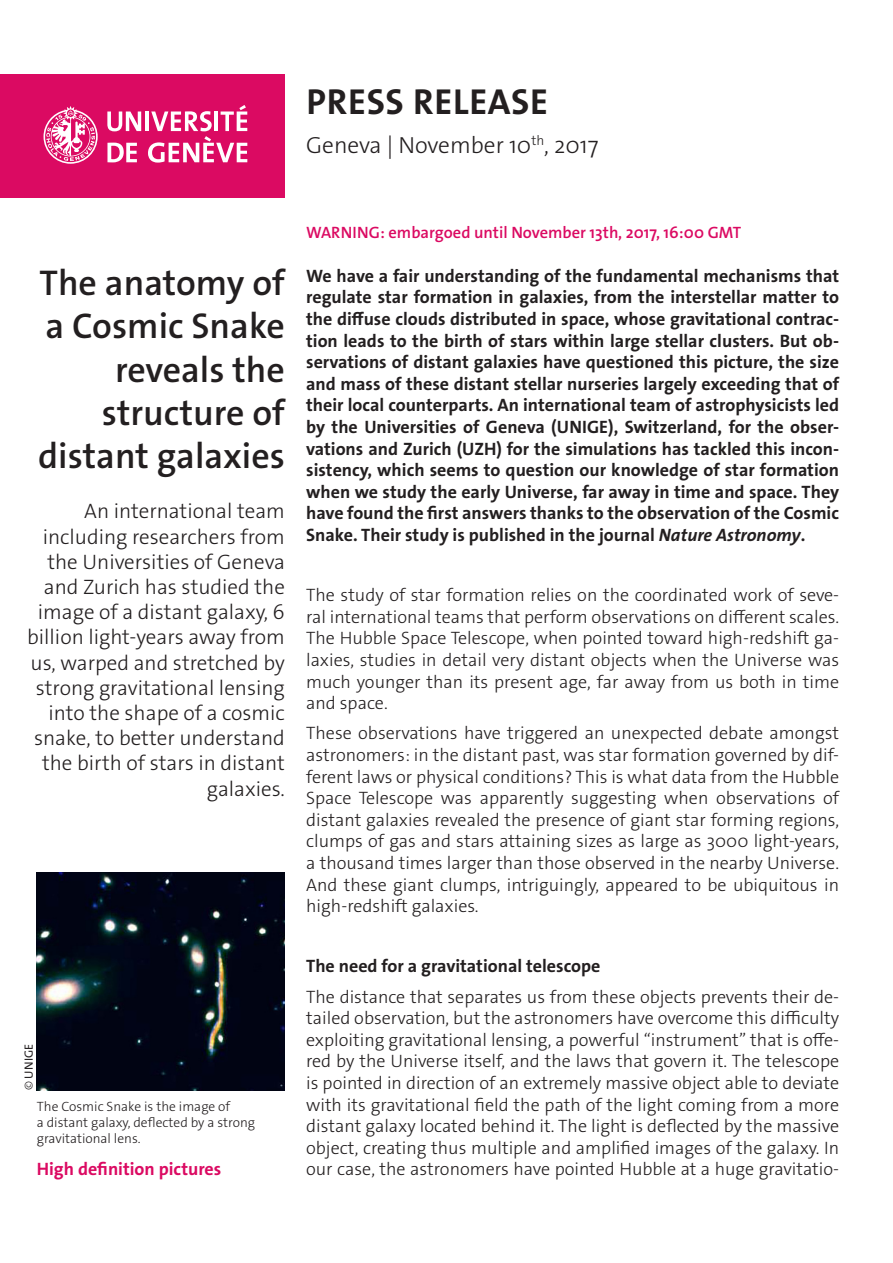
<style>
.page{position:relative;width:893px;height:1263px;background:#fff}
.page>*{position:absolute;margin:0;border:0;box-sizing:border-box;transform-origin:0 0}
._4__texte_courant{font:700 36.3px "The Sans Os F";letter-spacing:.02em;color:#231f20}
._1__grand_titre{font:600 36px/43.2px "The Sans Os F";color:#231f20;text-align:right}
._4__texte_courant-2{font:300 23.4px "The Sans Os F";color:#231f20}
._1__grand_titre-2{font:300 21px/25.2px "The Sans Os F";color:#231f20;text-align:right}
._4__texte_courant-3{font:300 18px/21.6px "The Sans Os F";color:#231f20;text-align:justify}
._4__texte_courant-4{font:700 18px/21.6px "The Sans Os F";color:#231f20;text-align:justify}
.t1{font:700 18px "The Sans Os F";color:#db0a62}
.embargo{font:600 16.5px "The Sans Os F";color:#db0a62}
.t2{font:300 13.5px "The Sans Os F";color:#231f20}
.t3{font:12px "The Sans Os F";letter-spacing:.01em;color:#231f20}
.s1{font-weight:300}
.s2{font-style:italic}
</style>
<div class="page">
<div style="left:0;top:74px;width:285px;height:124px;background:#db0a62"></div>
<svg style="left:44px;top:106px;width:54px;height:58px"></svg>
<svg style="left:107px;top:111px;width:34px;height:20px"></svg>
<hr style="left:145px;top:111px;width:4px;height:20px;background:#fff">
<svg style="left:107px;top:143px;width:30px;height:19px"></svg>
<svg style="left:148px;top:105px;width:99px;height:58px"></svg>
<img style="left:37px;top:873px;width:248px;height:217px">
<p class="_4__texte_courant" style="left:306px;top:78px;width:243px">PRESS RELEASE</p>
<p class="_4__texte_courant-2" style="left:306px;top:130px;width:294px">Geneva | November 10<sup>th</sup>, 2017</p>
<p class="_1__grand_titre" style="left:38px;top:262px;width:248px">The anatomy of a Cosmic Snake reveals the structure of distant galaxies</p>
<p class="_1__grand_titre-2" style="left:27px;top:499px;width:259px">An international team including researchers from the Universities of Geneva and Zurich has studied the image of a distant galaxy, 6 billion light-years away from us, warped and stretched by strong gravitational lensing into the shape of a cosmic snake, to better understand the birth of stars in distant galaxies.</p>
<p class="t3" style="left:21px;top:1090px;width:48px;rotate:-90deg"><span class="s1">©</span> UNIGE</p>
<p class="t2" style="left:37px;top:1097px;width:195px">The Cosmic Snake is the image of</p>
<p class="t2" style="left:37px;top:1114px;width:220px">a distant galaxy, deflected by a strong</p>
<p class="t2" style="left:37px;top:1130px;width:105px">gravitational lens.</p>
<p class="t1" style="left:37px;top:1158px;width:186px">High definition pictures</p>
<p class="embargo" style="left:306px;top:222px;width:437px">WARNING: embargoed until November 13th, 2017, 16:00 GMT</p>
<p class="_4__texte_courant-4" style="left:306px;top:265px;width:534px">We have a fair understanding of the fundamental mechanisms that regulate star formation in galaxies, from the interstellar matter to the diffuse clouds distributed in space, whose gravitational contrac&shy;tion leads to the birth of stars within large stellar clusters. But ob&shy;servations of distant galaxies have questioned this picture, the size and mass of these distant stellar nurseries largely exceeding that of their local counterparts. An international team of astrophysicists led by the Universities of Geneva (UNIGE), Switzerland, for the obser&shy;vations and Zurich (UZH) for the simulations has tackled this incon&shy;sistency, which seems to question our knowledge of star formation when we study the early Universe, far away in time and space. They have found the first answers thanks to the observation of the Cosmic Snake. Their study is published in the journal <span class="s2">Nature Astronomy</span>.</p>
<p class="_4__texte_courant-3" style="left:306px;top:584px;width:534px">The study of star formation relies on the coordinated work of seve&shy;ral international teams that perform observations on different scales.<br>The Hubble Space Telescope, when pointed toward high-redshift ga&shy;laxies, studies in detail very distant objects when the Universe was much younger than its present age, far away from us both in time and space.</p>
<p class="_4__texte_courant-3" style="left:306px;top:723px;width:534px">These observations have triggered an unexpected debate amongst astronomers: in the distant past, was star formation governed by dif&shy;ferent laws or physical conditions? This is what data from the Hubble Space Telescope was apparently suggesting when observations of distant galaxies revealed the presence of giant star forming regions, clumps of gas and stars attaining sizes as large as 3000 light-years, a thousand times larger than those observed in the nearby Universe.<br>And these giant clumps, intriguingly, appeared to be ubiquitous in high-redshift galaxies.</p>
<p class="_4__texte_courant-4" style="left:306px;top:956px;width:296px">The need for a gravitational telescope</p>
<p class="_4__texte_courant-3" style="left:306px;top:986px;width:534px">The distance that separates us from these objects prevents their de&shy;tailed observation, but the astronomers have overcome this difficulty exploiting gravitational lensing, a powerful “instrument” that is offe&shy;red by the Universe itself, and the laws that govern it. The telescope is pointed in direction of an extremely massive object able to deviate with its gravitational field the path of the light coming from a more distant galaxy located behind it. The light is deflected by the massive object, creating thus multiple and amplified images of the galaxy. In our case, the astronomers have pointed Hubble at a huge gravitatio-</p>
</div>
